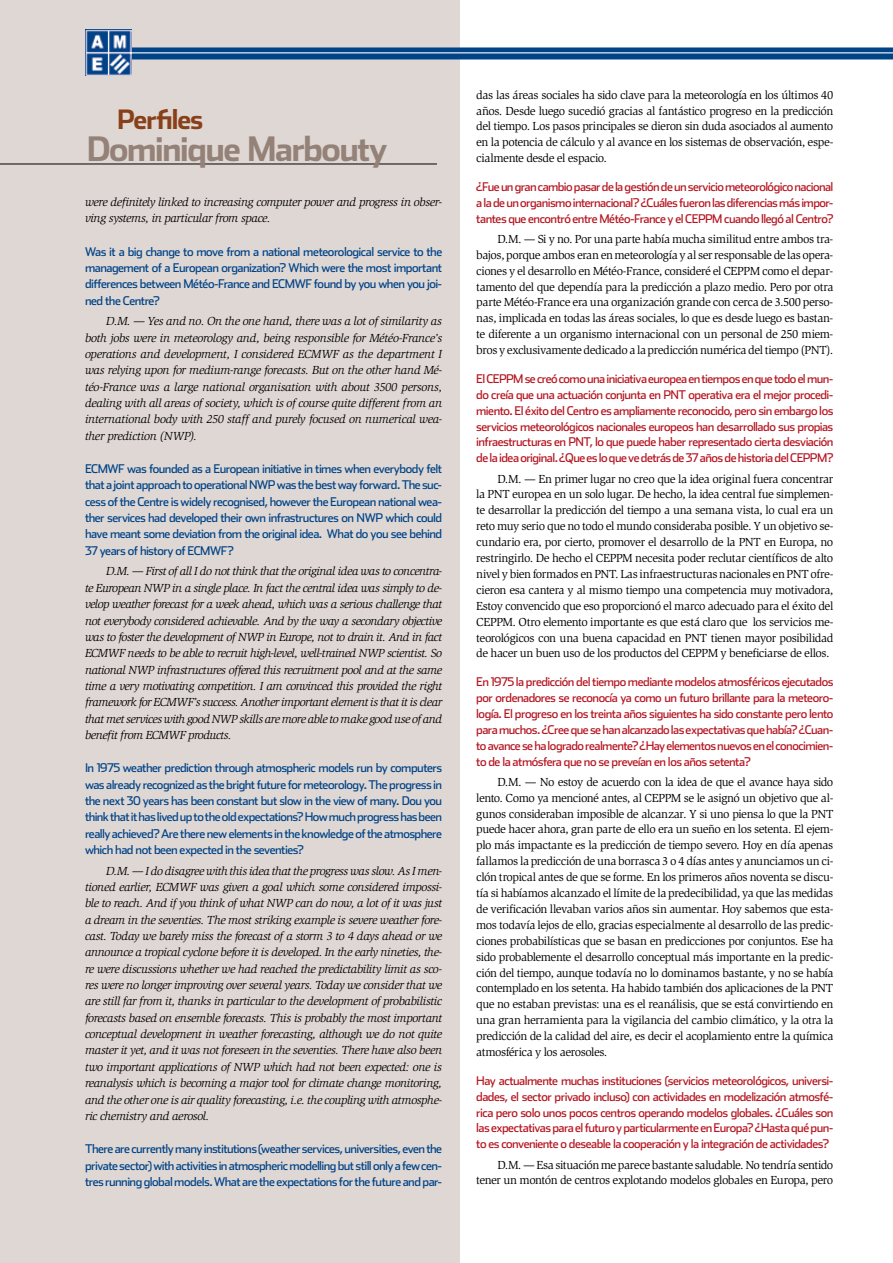
<style>
.page{position:relative;width:893px;height:1263px;background:#fff}
.page>*{position:absolute;margin:0;border:0;box-sizing:border-box;transform-origin:0 0}
.t1{font:700 33.6px "Stainless";letter-spacing:-.05em;color:#948177}
.t2{font:700 26.55px "Stainless";letter-spacing:-.05em;color:#88401a}
.t3{font:12px/15.9px "Slimbach Std";letter-spacing:-.035em;color:#000;text-align:justify}
.t4{font:italic 12px/16.4px "Slimbach Std";letter-spacing:-.03em;color:#000;text-align:justify}
.t5{font:12px/15.9px "Stainless";letter-spacing:-.045em;color:#b51621;text-align:justify}
.t6{font:12px/16.4px "Stainless";letter-spacing:-.04em;color:#004387;text-align:justify}
</style>
<div class="page">
<div style="left:0;top:0;width:459px;height:1263px;background:#dfd7d3"></div>
<hr style="left:0;top:164px;width:437px;height:1px;background:#000">
<div style="left:85px;top:47px;width:808px;height:12px;background:#004387"></div>
<img style="left:85px;top:30px;width:46px;height:46px">
<hr style="left:130px;top:52px;width:763px;height:1px;background:#fff">
<h2 class="t2" style="left:117px;top:104px;width:88px">Perfiles</h2>
<h1 class="t1" style="left:87px;top:129px;width:302px">Dominique Marbouty</h1>
<p class="t4" style="left:85px;top:194px;width:359px">were definitely linked to increasing computer power and progress in obser&shy;ving systems, in particular from space.</p>
<p class="t6" style="left:85px;top:243px;width:359px">Was it a big change to move from a national meteorological service to the management of a European organization? Which were the most important differences between Météo-France and ECMWF found by you when you joi&shy;ned the Centre?</p>
<p class="t4" style="left:85px;top:313px;width:359px;text-indent:21px">D.M. — Yes and no. On the one hand, there was a lot of similarity as both jobs were in meteorology and, being responsible for Météo-France’s operations and development, I considered ECMWF as the department I was relying upon for medium-range forecasts. But on the other hand Mé&shy;téo-France was a large national organisation with about 3500 persons, dealing with all areas of society, which is of course quite different from an international body with 250 staff and purely focused on numerical wea&shy;ther prediction (NWP).</p>
<p class="t6" style="left:85px;top:461px;width:359px">ECMWF was founded as a European initiative in times when everybody felt that a joint approach to operational NWP was the best way forward. The suc&shy;cess of the Centre is widely recognised, however the European national wea&shy;ther services had developed their own infrastructures on NWP which could have meant some deviation from the original idea. What do you see behind 37 years of history of ECMWF?</p>
<p class="t4" style="left:85px;top:563px;width:359px;text-indent:21px">D.M. — First of all I do not think that the original idea was to concentra&shy;te European NWP in a single place. In fact the central idea was simply to de&shy;velop weather forecast for a week ahead, which was a serious challenge that not everybody considered achievable. And by the way a secondary objective was to foster the development of NWP in Europe, not to drain it. And in fact ECMWF needs to be able to recruit high-level, well-trained NWP scientist. So national NWP infrastructures offered this recruitment pool and at the same time a very motivating competition. I am convinced this provided the right framework for ECMWF’s success. Another important element is that it is clear that met services with good NWP skills are more able to make good use of and benefit from ECMWF products.</p>
<p class="t6" style="left:85px;top:760px;width:359px">In 1975 weather prediction through atmospheric models run by computers was already recognized as the bright future for meteorology. The progress in the next 30 years has been constant but slow in the view of many. Dou you think that it has lived up to the old expectations? How much progress has been really achieved? Are there new elements in the knowledge of the atmosphere which had not been expected in the seventies?</p>
<p class="t4" style="left:85px;top:862px;width:359px;text-indent:21px">D.M. — I do disagree with this idea that the progress was slow. As I men&shy;tioned earlier, ECMWF was given a goal which some considered impossi&shy;ble to reach. And if you think of what NWP can do now, a lot of it was just a dream in the seventies. The most striking example is severe weather fore&shy;cast. Today we barely miss the forecast of a storm 3 to 4 days ahead or we announce a tropical cyclone before it is developed. In the early nineties, the&shy;re were discussions whether we had reached the predictability limit as sco&shy;res were no longer improving over several years. Today we consider that we are still far from it, thanks in particular to the development of probabilistic forecasts based on ensemble forecasts. This is probably the most important conceptual development in weather forecasting, although we do not quite master it yet, and it was not foreseen in the seventies. There have also been two important applications of NWP which had not been expected: one is reanalysis which is becoming a major tool for climate change monitoring, and the other one is air quality forecasting, i.e. the coupling with atmosphe&shy;ric chemistry and aerosol.</p>
<p class="t6" style="left:85px;top:1141px;width:359px">There are currently many institutions (weather services, universities, even the private sector) with activities in atmospheric modelling but still only a few cen&shy;tres running global models. What are the expectations for the future and par-</p>
<p class="t3" style="left:476px;top:87px;width:359px">das las áreas sociales ha sido clave para la meteorología en los últimos 40 años. Desde luego sucedió gracias al fantástico progreso en la predicción del tiempo. Los pasos principales se dieron sin duda asociados al aumento en la potencia de cálculo y al avance en los sistemas de observación, espe&shy;cialmente desde el espacio.</p>
<p class="t5" style="left:476px;top:179px;width:359px">¿Fue un gran cambio pasar de la gestión de un servicio meteorológico nacional a la de un organismo internacional? ¿Cuáles fueron las diferencias más impor&shy;tantes que encontró entre Météo-France y el CEPPM cuando llegó al Centro?</p>
<p class="t3" style="left:476px;top:231px;width:359px;text-indent:21px">D.M. — Si y no. Por una parte había mucha similitud entre ambos tra&shy;bajos, porque ambos eran en meteorología y al ser responsable de las opera&shy;ciones y el desarrollo en Météo-France, consideré el CEPPM como el depar&shy;tamento del que dependía para la predicción a plazo medio. Pero por otra parte Météo-France era una organización grande con cerca de 3.500 perso&shy;nas, implicada en todas las áreas sociales, lo que es desde luego es bastan&shy;te diferente a un organismo internacional con un personal de 250 miem&shy;bros y exclusivamente dedicado a la predicción numérica del tiempo (PNT).</p>
<p class="t5" style="left:476px;top:371px;width:359px">El CEPPM se creó como una iniciativa europea en tiempos en que todo el mun&shy;do creía que una actuación conjunta en PNT operativa era el mejor procedi&shy;miento. El éxito del Centro es ampliamente reconocido, pero sin embargo los servicios meteorológicos nacionales europeos han desarrollado sus propias infraestructuras en PNT, lo que puede haber representado cierta desviación de la idea original. ¿Que es lo que ve detrás de 37 años de historia del CEPPM?</p>
<p class="t3" style="left:476px;top:471px;width:359px;text-indent:21px">D.M. — En primer lugar no creo que la idea original fuera concentrar la PNT europea en un solo lugar. De hecho, la idea central fue simplemen&shy;te desarrollar la predicción del tiempo a una semana vista, lo cual era un reto muy serio que no todo el mundo consideraba posible. Y un objetivo se&shy;cundario era, por cierto, promover el desarrollo de la PNT en Europa, no restringirlo. De hecho el CEPPM necesita poder reclutar científicos de alto nivel y bien formados en PNT. Las infraestructuras nacionales en PNT ofre&shy;cieron esa cantera y al mismo tiempo una competencia muy motivadora, Estoy convencido que eso proporcionó el marco adecuado para el éxito del CEPPM. Otro elemento importante es que está claro que los servicios me&shy;teorológicos con una buena capacidad en PNT tienen mayor posibilidad de hacer un buen uso de los productos del CEPPM y beneficiarse de ellos.</p>
<p class="t5" style="left:476px;top:674px;width:359px">En 1975 la predicción del tiempo mediante modelos atmosféricos ejecutados por ordenadores se reconocía ya como un futuro brillante para la meteoro&shy;logía. El progreso en los treinta años siguientes ha sido constante pero lento para muchos. ¿Cree que se han alcanzado las expectativas que había? ¿Cuan&shy;to avance se ha logrado realmente? ¿Hay elementos nuevos en el conocimien&shy;to de la atmósfera que no se preveían en los años setenta?</p>
<p class="t3" style="left:476px;top:774px;width:359px;text-indent:21px">D.M. — No estoy de acuerdo con la idea de que el avance haya sido lento. Como ya mencioné antes, al CEPPM se le asignó un objetivo que al&shy;gunos consideraban imposible de alcanzar. Y si uno piensa lo que la PNT puede hacer ahora, gran parte de ello era un sueño en los setenta. El ejem&shy;plo más impactante es la predicción de tiempo severo. Hoy en día apenas fallamos la predicción de una borrasca 3 o 4 días antes y anunciamos un ci&shy;clón tropical antes de que se forme. En los primeros años noventa se discu&shy;tía si habíamos alcanzado el límite de la predecibilidad, ya que las medidas de verificación llevaban varios años sin aumentar. Hoy sabemos que esta&shy;mos todavía lejos de ello, gracias especialmente al desarrollo de las predic&shy;ciones probabilísticas que se basan en predicciones por conjuntos. Ese ha sido probablemente el desarrollo conceptual más importante en la predic&shy;ción del tiempo, aunque todavía no lo dominamos bastante, y no se había contemplado en los setenta. Ha habido también dos aplicaciones de la PNT que no estaban previstas: una es el reanálisis, que se está convirtiendo en una gran herramienta para la vigilancia del cambio climático, y la otra la predicción de la calidad del aire, es decir el acoplamiento entre la química atmosférica y los aerosoles.</p>
<p class="t5" style="left:476px;top:1072px;width:359px">Hay actualmente muchas instituciones (servicios meteorológicos, universi&shy;dades, el sector privado incluso) con actividades en modelización atmosfé&shy;rica pero solo unos pocos centros operando modelos globales. ¿Cuáles son las expectativas para el futuro y particularmente en Europa? ¿Hasta qué pun&shy;to es conveniente o deseable la cooperación y la integración de actividades?</p>
<p class="t3" style="left:476px;top:1156px;width:359px;text-align:right">D.M. — Esa situación me parece bastante saludable. No tendría sentido tener un montón de centros explotando modelos globales en Europa, pero</p>
</div>
